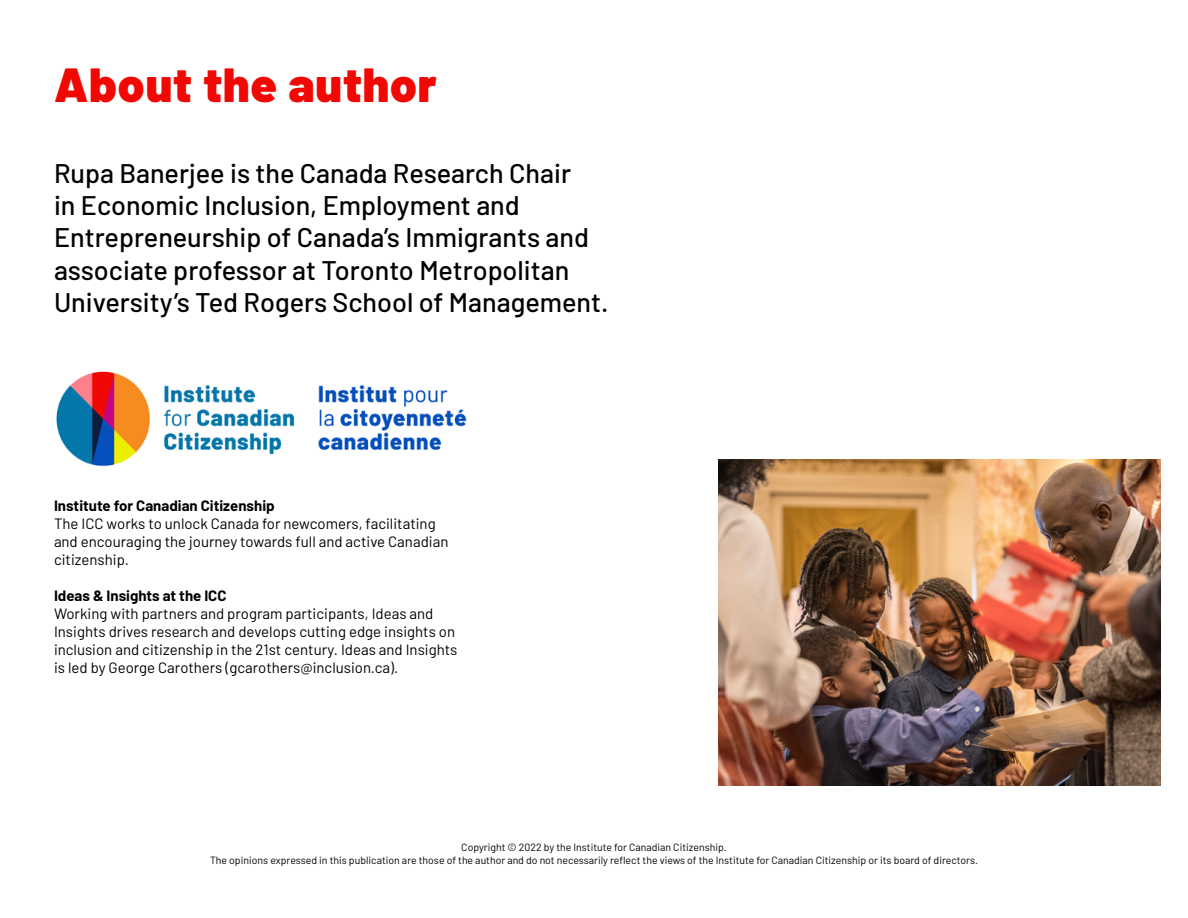
<style>
.page{position:relative;width:1188px;height:918px;background:#fff}
.page>*{position:absolute;margin:0;border:0;box-sizing:border-box;transform-origin:0 0}
.t1{font:900 48px "Barlow";letter-spacing:.02em;color:#f00803}
.t2{font:500 27px/32.4px "Barlow";color:#000}
.t3{font:15px/18px "Barlow";color:#000}
.t4{font:700 15px "Barlow";color:#000}
.t5{font:10.5px/12.6px "Barlow";color:#000;text-align:center}
</style>
<div class="page">
<img style="left:718px;top:459px;width:443px;height:326px">
<img style="left:56px;top:371px;width:411px;height:96px">
<h1 class="t1" style="left:54px;top:49px;width:384px">About the author</h1>
<h2 class="t2" style="left:54px;top:155px;width:556px">Rupa Banerjee is the Canada Research Chair<br>in Economic Inclusion, Employment and Entrepreneurship of Canada’s Immigrants and associate professor at Toronto Metropolitan University’s Ted Rogers School of Management.</h2>
<p class="t4" style="left:54px;top:494px;width:222px">Institute for Canadian Citizenship</p>
<p class="t3" style="left:54px;top:513px;width:396px">The ICC works to unlock Canada for newcomers, facilitating and encouraging the journey towards full and active Canadian citizenship.</p>
<p class="t4" style="left:54px;top:584px;width:174px">Ideas &amp; Insights at the ICC</p>
<p class="t3" style="left:54px;top:603px;width:405px">Working with partners and program participants, Ideas and Insights drives research and develops cutting edge insights on inclusion and citizenship in the 21st century. Ideas and Insights is led by George Carothers (gcarothers@inclusion.ca).</p>
<p class="t5" style="left:210px;top:841px;width:769px">Copyright © 2022 by the Institute for Canadian Citizenship.<br>The opinions expressed in this publication are those of the author and do not necessarily reflect the views of the Institute for Canadian Citizenship or its board of directors.</p>
</div>
